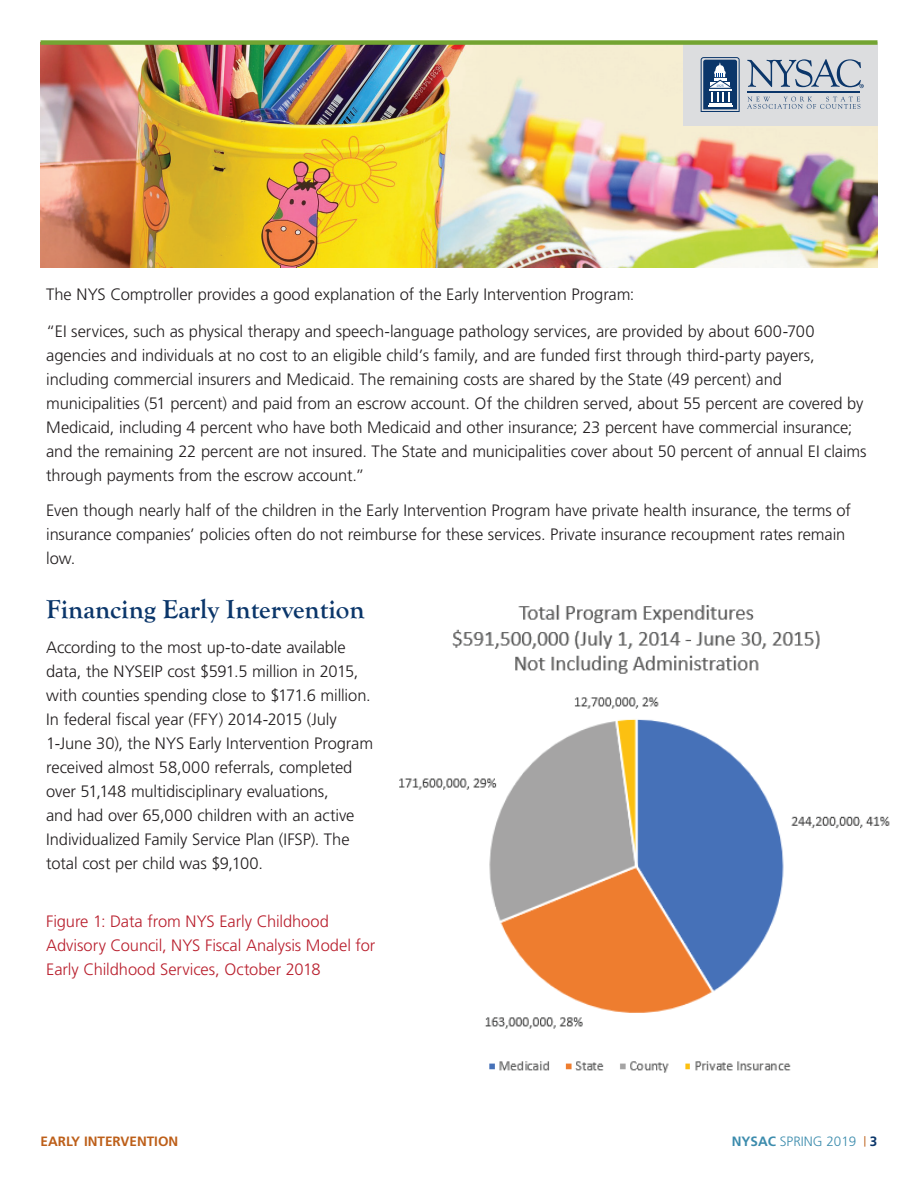
<style>
.page{position:relative;width:918px;height:1188px;background:#fff}
.page>*{position:absolute;margin:0;border:0;box-sizing:border-box;transform-origin:0 0}
.t1{font:700 27px "Goudy Old Style T";color:#0b366a}
.t2{font:300 16.5px/24px "Frutiger";letter-spacing:-.01em;color:#231f20}
.t3{font:300 16.5px/24px "Frutiger";letter-spacing:-.005em;color:#b9202e}
.t4{font:700 13.5px "Frutiger";color:#bd5f19}
.t5{font:300 13.5px "Frutiger";color:#3c8cad}
.s1{font-weight:700}
.s2{font-weight:400;font-size:10.5px;color:#bd5f19}
.s3{font-weight:700;color:#0b366a}
</style>
<div class="page">
<img style="left:40px;top:45px;width:838px;height:223px">
<div style="left:683px;top:43px;width:195px;height:83px;background:#dcdddf"></div>
<hr style="left:747px;top:91px;width:113px;height:1px;background:#0b366a">
<svg style="left:701px;top:57px;width:39px;height:55px;background:#5b779a"></svg>
<svg style="left:747px;top:97px;width:113px;height:12px"></svg>
<svg style="left:747px;top:59px;width:117px;height:29px"></svg>
<div style="left:40px;top:40px;width:838px;height:5px;background:#73a432"></div>
<img style="left:399px;top:605px;width:491px;height:468px">
<p class="t2" style="left:46px;top:282px;width:590px">The NYS Comptroller provides a good explanation of the Early Intervention Program:</p>
<p class="t2" style="left:46px;top:320px;width:822px">“EI services, such as physical therapy and speech-language pathology services, are provided by about 600-700 agencies and individuals at no cost to an eligible child’s family, and are funded first through third-party payers, including commercial insurers and Medicaid. The remaining costs are shared by the State (49 percent) and municipalities (51 percent) and paid from an escrow account. Of the children served, about 55 percent are covered by Medicaid, including 4 percent who have both Medicaid and other insurance; 23 percent have commercial insurance; and the remaining 22 percent are not insured. The State and municipalities cover about 50 percent of annual EI claims through payments from the escrow account.”</p>
<p class="t2" style="left:46px;top:499px;width:806px">Even though nearly half of the children in the Early Intervention Program have private health insurance, the terms of insurance companies’ policies often do not reimburse for these services. Private insurance recoupment rates remain low.</p>
<h1 class="t1" style="left:46px;top:594px;width:320px">Financing Early Intervention</h1>
<p class="t2" style="left:46px;top:635px;width:328px">According to the most up-to-date available data, the NYSEIP cost $591.5 million in 2015, with counties spending close to $171.6 million.<br>In federal fiscal year (FFY) 2014-2015 (July 1-June 30), the NYS Early Intervention Program received almost 58,000 referrals, completed over 51,148 multidisciplinary evaluations,<br>and had over 65,000 children with an active Individualized Family Service Plan (IFSP). The total cost per child was $9,100.</p>
<p class="t3" style="left:46px;top:909px;width:331px">Figure 1: Data from NYS Early Childhood<br>Advisory Council, NYS Fiscal Analysis Model for<br>Early Childhood Services, October 2018</p>
<p class="t4" style="left:40px;top:1133px;width:139px">EARLY INTERVENTION</p>
<p class="t5" style="left:732px;top:1134px;width:147px"><span class="s1">NYSAC</span> SPRING 2019 <span class="s2">|</span> <span class="s3">3</span></p>
</div>
